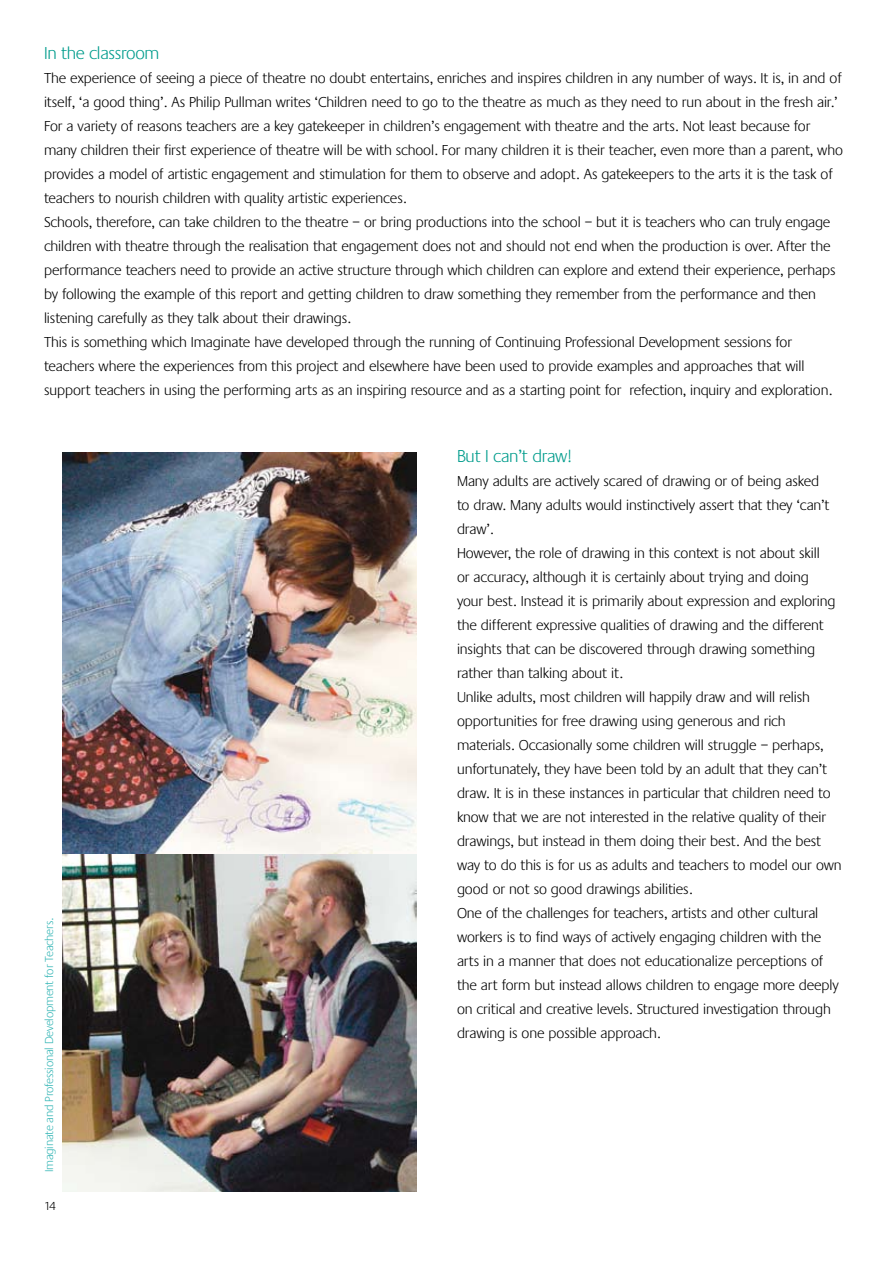
<style>
.page{position:relative;width:893px;height:1263px;background:#fff}
.page>*{position:absolute;margin:0;border:0;box-sizing:border-box;transform-origin:0 0}
.t1{font:300 18px "Praxis LT";letter-spacing:-.015em;color:#009c8c}
.t2{font:300 15px/24px "Praxis LT";letter-spacing:-.005em;color:#000}
.t3{font:300 12px "Praxis LT";letter-spacing:-.015em;color:#31b4b4}
.t4{font:300 12px "Praxis LT";color:#000}
</style>
<div class="page">
<img style="left:62px;top:452px;width:355px;height:403px">
<img style="left:62px;top:855px;width:355px;height:337px">
<p class="t1" style="left:44px;top:44px;width:117px">In the classroom</p>
<p class="t2" style="left:44px;top:66px;width:800px">The experience of seeing a piece of theatre no doubt entertains, enriches and inspires children in any number of ways. It is, in and of itself, ‘a good thing’. As Philip Pullman writes ‘Children need to go to the theatre as much as they need to run about in the fresh air.’ For a variety of reasons teachers are a key gatekeeper in children’s engagement with theatre and the arts. Not least because for many children their first experience of theatre will be with school. For many children it is their teacher, even more than a parent, who provides a model of artistic engagement and stimulation for them to observe and adopt. As gatekeepers to the arts it is the task of teachers to nourish children with quality artistic experiences.<br>Schools, therefore, can take children to the theatre – or bring productions into the school – but it is teachers who can truly engage children with theatre through the realisation that engagement does not and should not end when the production is over. After the performance teachers need to provide an active structure through which children can explore and extend their experience, perhaps by following the example of this report and getting children to draw something they remember from the performance and then listening carefully as they talk about their drawings.<br>This is something which Imaginate have developed through the running of Continuing Professional Development sessions for teachers where the experiences from this project and elsewhere have been used to provide examples and approaches that will support teachers in using the performing arts as an inspiring resource and as a starting point for refection, inquiry and exploration.</p>
<p class="t3" style="left:43px;top:1172px;width:256px;rotate:-90deg">Imaginate and Professional Development for Teachers.</p>
<p class="t4" style="left:44px;top:1200px;width:13px">14</p>
<p class="t1" style="left:457px;top:446px;width:116px">But I can’t draw!</p>
<p class="t2" style="left:457px;top:469px;width:386px">Many adults are actively scared of drawing or of being asked<br>to draw. Many adults would instinctively assert that they ‘can’t draw’.<br>However, the role of drawing in this context is not about skill<br>or accuracy, although it is certainly about trying and doing<br>your best. Instead it is primarily about expression and exploring the different expressive qualities of drawing and the different insights that can be discovered through drawing something rather than talking about it.<br>Unlike adults, most children will happily draw and will relish opportunities for free drawing using generous and rich materials. Occasionally some children will struggle – perhaps, unfortunately, they have been told by an adult that they can’t draw. It is in these instances in particular that children need to know that we are not interested in the relative quality of their drawings, but instead in them doing their best. And the best way to do this is for us as adults and teachers to model our own good or not so good drawings abilities.<br>One of the challenges for teachers, artists and other cultural workers is to find ways of actively engaging children with the arts in a manner that does not educationalize perceptions of the art form but instead allows children to engage more deeply on critical and creative levels. Structured investigation through drawing is one possible approach.</p>
</div>
